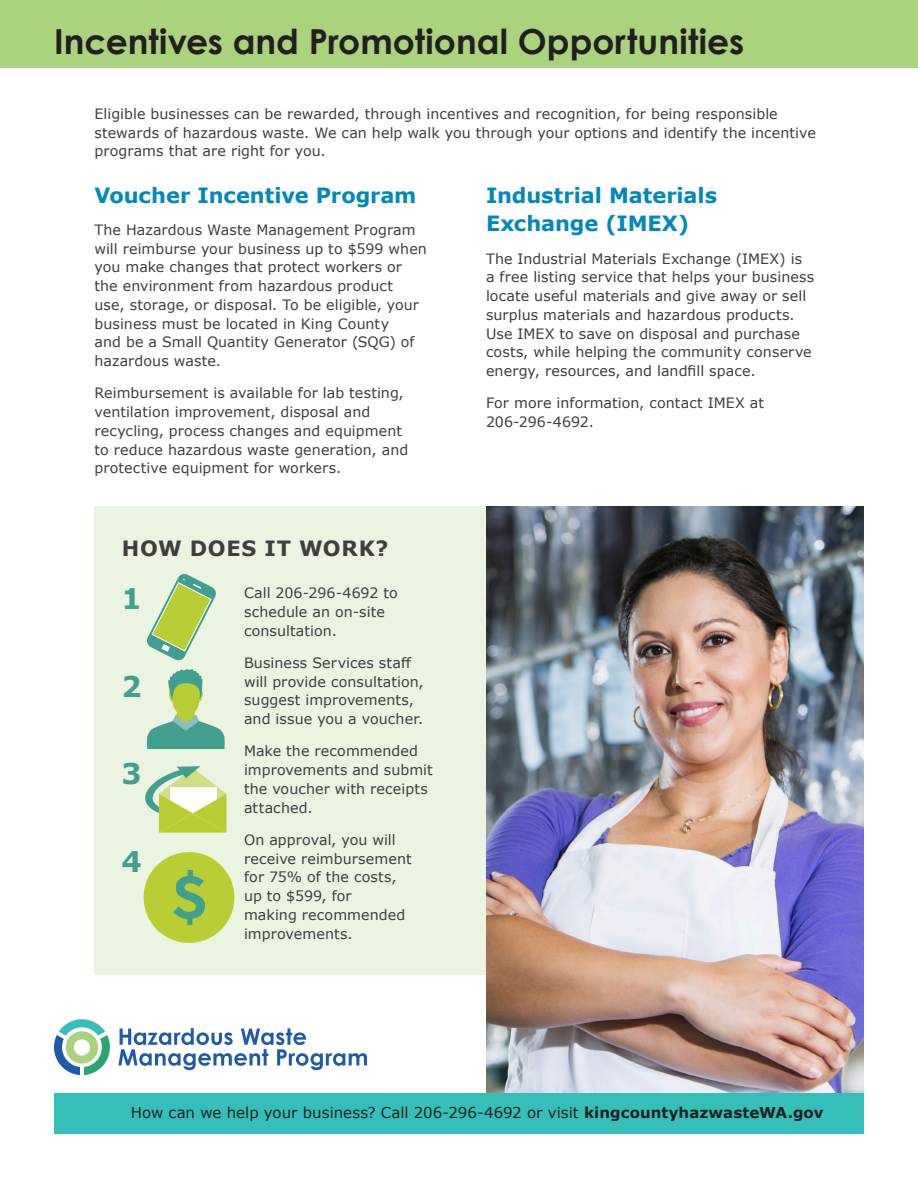
<style>
.page{position:relative;width:918px;height:1188px;background:#fff}
.page>*{position:absolute;margin:0;border:0;box-sizing:border-box;transform-origin:0 0}
.PageTitle{font:700 34.5px "Century Gothic";color:#231f20}
.Sidebar_head{font:700 28.5px "Verdana";color:#419f90}
.Heading3{font:700 21px/28.8px "Verdana";letter-spacing:-.005em;color:#0088bc}
.Sidebar_head-2{font:700 21px "Verdana";letter-spacing:.03em;color:#3e3e3f}
.Body_copy{font:15px "Verdana";color:#231f20}
.Body_copy-2{font:14.25px/18.8px "Verdana";letter-spacing:.005em;color:#3e3e3f}
.s1{font-weight:700}
</style>
<div class="page">
<div style="left:0;top:0;width:918px;height:68px;background:#a9d37c"></div>
<div style="left:94px;top:506px;width:392px;height:469px;background:#ebf4e1"></div>
<svg style="left:147px;top:669px;width:78px;height:80px"></svg>
<svg style="left:146px;top:574px;width:70px;height:87px"></svg>
<svg style="left:145px;top:766px;width:82px;height:67px"></svg>
<div style="left:144px;top:852px;width:90px;height:91px;background:#b8ce32;border-radius:50%"></div>
<svg style="left:173px;top:870px;width:32px;height:55px"></svg>
<img style="left:486px;top:506px;width:378px;height:587px">
<svg style="left:118px;top:1028px;width:249px;height:42px"></svg>
<svg style="left:54px;top:1019px;width:56px;height:56px"></svg>
<div style="left:54px;top:1094px;width:810px;height:40px;background:#35bfb9"></div>
<p class="PageTitle" style="left:54px;top:16px;width:692px">Incentives and Promotional Opportunities</p>
<p class="Body_copy-2" style="left:94px;top:104px;width:723px">Eligible businesses can be rewarded, through incentives and recognition, for being responsible stewards of hazardous waste. We can help walk you through your options and identify the incentive programs that are right for you.</p>
<p class="Heading3" style="left:94px;top:180px;width:324px">Voucher Incentive Program</p>
<p class="Body_copy-2" style="left:94px;top:220px;width:334px">The Hazardous Waste Management Program will reimburse your business up to $599 when you make changes that protect workers or the environment from hazardous product<br>use, storage, or disposal. To be eligible, your business must be located in King County<br>and be a Small Quantity Generator (SQG) of hazardous waste.</p>
<p class="Body_copy-2" style="left:94px;top:384px;width:315px">Reimbursement is available for lab testing, ventilation improvement, disposal and recycling, process changes and equipment to reduce hazardous waste generation, and protective equipment for workers.</p>
<p class="Sidebar_head-2" style="left:122px;top:534px;width:268px">HOW DOES IT WORK?</p>
<p class="Body_copy-2" style="left:244px;top:583px;width:155px">Call 206-296-4692 to schedule an on-site consultation.</p>
<p class="Body_copy-2" style="left:244px;top:653px;width:181px">Business Services staff will provide consultation, suggest improvements, and issue you a voucher.</p>
<p class="Body_copy-2" style="left:244px;top:742px;width:190px">Make the recommended improvements and submit the voucher with receipts attached.</p>
<p class="Body_copy-2" style="left:244px;top:830px;width:169px">On approval, you will receive reimbursement for 75% of the costs, up to $599, for<br>making recommended improvements.</p>
<p class="Sidebar_head" style="left:122px;top:578px;width:22px">1</p>
<p class="Sidebar_head" style="left:122px;top:666px;width:22px">2</p>
<p class="Sidebar_head" style="left:122px;top:754px;width:22px">3</p>
<p class="Sidebar_head" style="left:122px;top:841px;width:22px">4</p>
<p class="Heading3" style="left:486px;top:180px;width:233px">Industrial Materials<br>Exchange (IMEX)</p>
<p class="Body_copy-2" style="left:486px;top:249px;width:330px">The Industrial Materials Exchange (IMEX) is<br>a free listing service that helps your business locate useful materials and give away or sell surplus materials and hazardous products.<br>Use IMEX to save on disposal and purchase costs, while helping the community conserve energy, resources, and landfill space.</p>
<p class="Body_copy-2" style="left:486px;top:394px;width:280px">For more information, contact IMEX at<br>206-296-4692.</p>
<p class="Body_copy" style="left:131px;top:1102px;width:694px">How can we help your business? Call 206-296-4692 or visit <span class="s1">kingcountyhazwasteWA.gov</span></p>
</div>
